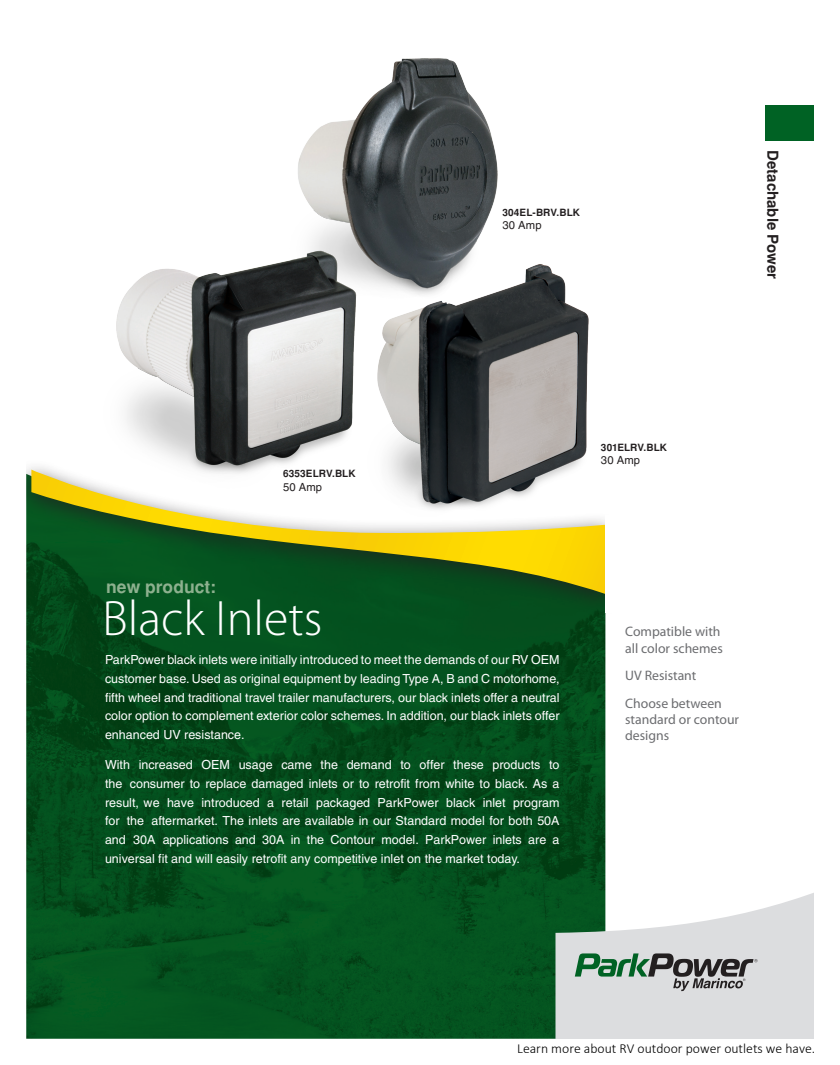
<style>
.page{position:relative;width:840px;height:1065px;background:#fff}
.page>*{position:absolute;margin:0;border:0;box-sizing:border-box;transform-origin:0 0}
.t1{font:300 50px "Myriad Pro";color:#fff}
.t2{font:700 17.5px "Helvetica";color:#8eb18f}
.t3{font:700 15px "Helvetica";color:#231f20}
.t4{font:13.75px/16.2px "Myriad Pro";color:#6c6d70}
.t5{font:300 13.75px "Calibri";color:#000}
.t6{font:12.5px/18.8px "Helvetica";color:#fff;text-align:justify}
.t7{font:11.25px "Helvetica";letter-spacing:.015em;color:#231f20}
.t8{font:700 10px "Helvetica";letter-spacing:.005em;color:#231f20}
</style>
<div class="page">
<img style="left:26px;top:617px;width:579px;height:422px">
<svg style="left:556px;top:868px;width:258px;height:171px;fill:#dcdddf"></svg>
<div style="left:766px;top:105px;width:48px;height:36px;background:#006224"></div>
<svg style="left:575px;top:953px;width:182px;height:38px"></svg>
<div style="left:26px;top:459px;width:598px;height:158px;background:#231f20;opacity:.75"></div>
<svg style="left:31px;top:470px;width:36px;height:124px"></svg>
<img style="left:67px;top:58px;width:557px;height:559px">
<div style="left:413px;top:10px;width:14px;height:14px;border:2px solid #fff;border-radius:50%"></div>
<div style="left:413px;top:1041px;width:14px;height:14px;border:2px solid #fff;border-radius:50%"></div>
<div style="left:415px;top:1044px;width:10px;height:9px;border:2px solid #fff;border-radius:50%"></div>
<p class="t8" style="left:502px;top:206px;width:79px">304EL-BRV.BLK</p>
<p class="t7" style="left:502px;top:218px;width:41px">30 Amp</p>
<p class="t3" style="left:782px;top:150px;width:131px;rotate:90deg">Detachable Power</p>
<h2 class="t2" style="left:106px;top:576px;width:111px">new product:</h2>
<p class="t8" style="left:283px;top:468px;width:74px">6353ELRV.BLK</p>
<p class="t7" style="left:283px;top:480px;width:41px">50 Amp</p>
<h1 class="t1" style="left:103px;top:591px;width:222px">Black Inlets</h1>
<p class="t6" style="left:105px;top:650px;width:456px">ParkPower black inlets were initially introduced to meet the demands of our RV OEM customer base. Used as original equipment by leading Type A, B and C motorhome, fifth wheel and traditional travel trailer manufacturers, our black inlets offer a neutral color option to complement exterior color schemes. In addition, our black inlets offer enhanced UV resistance.</p>
<p class="t6" style="left:105px;top:755px;width:456px">With increased OEM usage came the demand to offer these products to the consumer to replace damaged inlets or to retrofit from white to black. As a result, we have introduced a retail packaged ParkPower black inlet program for the aftermarket. The inlets are available in our Standard model for both 50A and 30A applications and 30A in the Contour model. ParkPower inlets are a universal fit and will easily retrofit any competitive inlet on the market today.</p>
<p class="t8" style="left:601px;top:442px;width:68px">301ELRV.BLK</p>
<p class="t7" style="left:601px;top:454px;width:41px">30 Amp</p>
<p class="t4" style="left:625px;top:624px;width:99px">Compatible with all color schemes</p>
<p class="t4" style="left:625px;top:662px;width:98px;line-height:27.5px">UV Resistant<br>Choose between</p>
<p class="t4" style="left:625px;top:711px;width:115px">standard or contour designs</p>
<p class="t5" style="left:517px;top:1040px;width:300px">Learn more about RV outdoor power outlets we have.</p>
</div>
